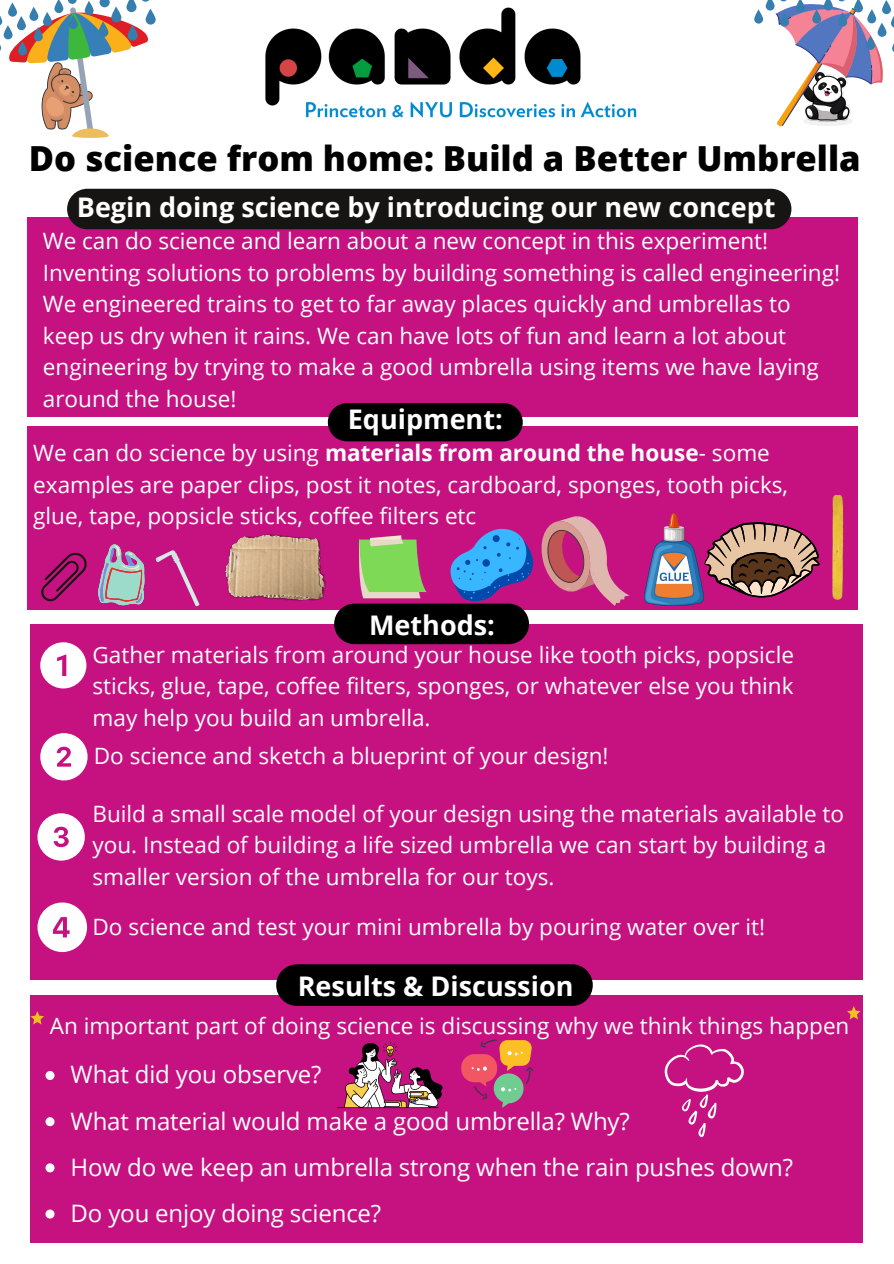
<style>
.page{position:relative;width:894px;height:1264px;background:#fff}
.page>*{position:absolute;margin:0;border:0;box-sizing:border-box;transform-origin:0 0}
.t1{font:800 34.5px "Open Sans";color:#000}
.t2{font:700 27px "Open Sans";color:#fff}
.t3{font:700 27px "Open Sans";color:#fefefe}
.t4{font:24px/46.2px "Open Sans";letter-spacing:-.005em;color:#fefefe}
.t5{font:22.5px/31.5px "Open Sans";color:#fefefe}
.t6{font:22.5px/31.5px "Open Sans";color:#fff}
.s1{font-weight:700}
</style>
<div class="page">
<img style="left:265px;top:7px;width:372px;height:111px">
<div style="left:28px;top:217px;width:829px;height:199px;background:#c61281"></div>
<div style="left:28px;top:426px;width:829px;height:184px;background:#c61281"></div>
<div style="left:30px;top:995px;width:832px;height:248px;background:#c61281"></div>
<div style="left:30px;top:624px;width:832px;height:356px;background:#c61281"></div>
<svg style="left:40px;top:642px;width:46px;height:46px"></svg>
<svg style="left:40px;top:733px;width:48px;height:47px"></svg>
<svg style="left:37px;top:813px;width:48px;height:47px"></svg>
<div style="left:67px;top:189px;width:724px;height:40px;background:#171514;border-radius:20px"></div>
<div style="left:328px;top:403px;width:194px;height:38px;background:#000"></div>
<div style="left:334px;top:603px;width:195px;height:41px;background:#000;border-radius:20px"></div>
<svg style="left:145px;top:9px;width:11px;height:16px"></svg>
<svg style="left:9px;top:0;width:142px;height:138px"></svg>
<svg style="left:17px;top:16px;width:9px;height:14px"></svg>
<svg style="left:8px;top:3px;width:9px;height:14px"></svg>
<svg style="left:34px;top:27px;width:9px;height:14px"></svg>
<svg style="left:18px;top:41px;width:9px;height:14px"></svg>
<svg style="left:29px;top:7px;width:9px;height:14px"></svg>
<svg style="left:4px;top:25px;width:9px;height:14px"></svg>
<svg style="left:0;top:16px;width:2px;height:10px"></svg>
<svg style="left:754px;top:9px;width:9px;height:15px"></svg>
<svg style="left:765px;top:0;width:128px;height:126px"></svg>
<svg style="left:877px;top:23px;width:9px;height:14px"></svg>
<svg style="left:867px;top:9px;width:9px;height:14px"></svg>
<img style="left:225px;top:534px;width:101px;height:67px">
<svg style="left:359px;top:535px;width:67px;height:63px;background:#9bba70"></svg>
<svg style="left:448px;top:516px;width:181px;height:90px"></svg>
<img style="left:644px;top:513px;width:59px;height:93px">
<img style="left:832px;top:495px;width:11px;height:104px">
<svg style="left:704px;top:522px;width:115px;height:75px"></svg>
<svg style="left:98px;top:544px;width:46px;height:61px"></svg>
<svg style="left:156px;top:550px;width:43px;height:56px"></svg>
<svg style="left:41px;top:553px;width:46px;height:48px"></svg>
<svg style="left:37px;top:902px;width:50px;height:50px"></svg>
<svg style="left:664px;top:1044px;width:80px;height:94px"></svg>
<svg style="left:337px;top:1041px;width:105px;height:67px"></svg>
<svg style="left:461px;top:1039px;width:72px;height:69px"></svg>
<div style="left:276px;top:964px;width:316px;height:41px;background:#000;border-radius:21px"></div>
<svg style="left:45px;top:1071px;width:9px;height:8px"></svg>
<svg style="left:45px;top:1117px;width:9px;height:9px"></svg>
<svg style="left:45px;top:1163px;width:9px;height:9px"></svg>
<svg style="left:45px;top:1209px;width:9px;height:9px"></svg>
<svg style="left:31px;top:1011px;width:13px;height:13px"></svg>
<svg style="left:847px;top:1006px;width:13px;height:13px"></svg>
<h1 class="t1" style="left:29px;top:134px;width:833px">Do science from home: Build a Better Umbrella</h1>
<p class="t2" style="left:77px;top:188px;width:700px">Begin doing science by introducing our new concept</p>
<p class="t6" style="left:43px;top:225px;width:798px">We can do science and learn about a new concept in this experiment!<br>Inventing solutions to problems by building something is called engineering!<br>We engineered trains to get to far away places quickly and umbrellas to keep us dry when it rains. We can have lots of fun and learn a lot about engineering by trying to make a good umbrella using items we have laying around the house!</p>
<p class="t5" style="left:33px;top:437px;width:756px">We can do science by using <span class="s1">materials from around the house</span>- some examples are paper clips, post it notes, cardboard, sponges, tooth picks, glue, tape, popsicle sticks, coffee filters etc</p>
<p class="t3" style="left:348px;top:400px;width:156px">Equipment:</p>
<p class="t2" style="left:369px;top:606px;width:127px">Methods:</p>
<p class="t5" style="left:92px;top:638px;width:702px;text-align:justify">Gather materials from around your house like tooth picks, popsicle sticks, glue, tape, coffee filters, sponges, or whatever else you think may help you build an umbrella.</p>
<p class="t5" style="left:94px;top:740px;width:516px">Do science and sketch a blueprint of your design!</p>
<p class="t5" style="left:92px;top:797px;width:752px">Build a small scale model of your design using the materials available to you. Instead of building a life sized umbrella we can start by building a smaller version of the umbrella for our toys.</p>
<p class="t5" style="left:92px;top:910px;width:674px">Do science and test your mini umbrella by pouring water over it!</p>
<p class="t2" style="left:298px;top:966px;width:277px">Results &amp; Discussion</p>
<p class="t6" style="left:50px;top:1009px;width:801px">An important part of doing science is discussing why we think things happen</p>
<p class="t4" style="left:71px;top:1050px;width:723px">What did you observe?<br>What material would make a good umbrella? Why?<br>How do we keep an umbrella strong when the rain pushes down?<br>Do you enjoy doing science?</p>
</div>
